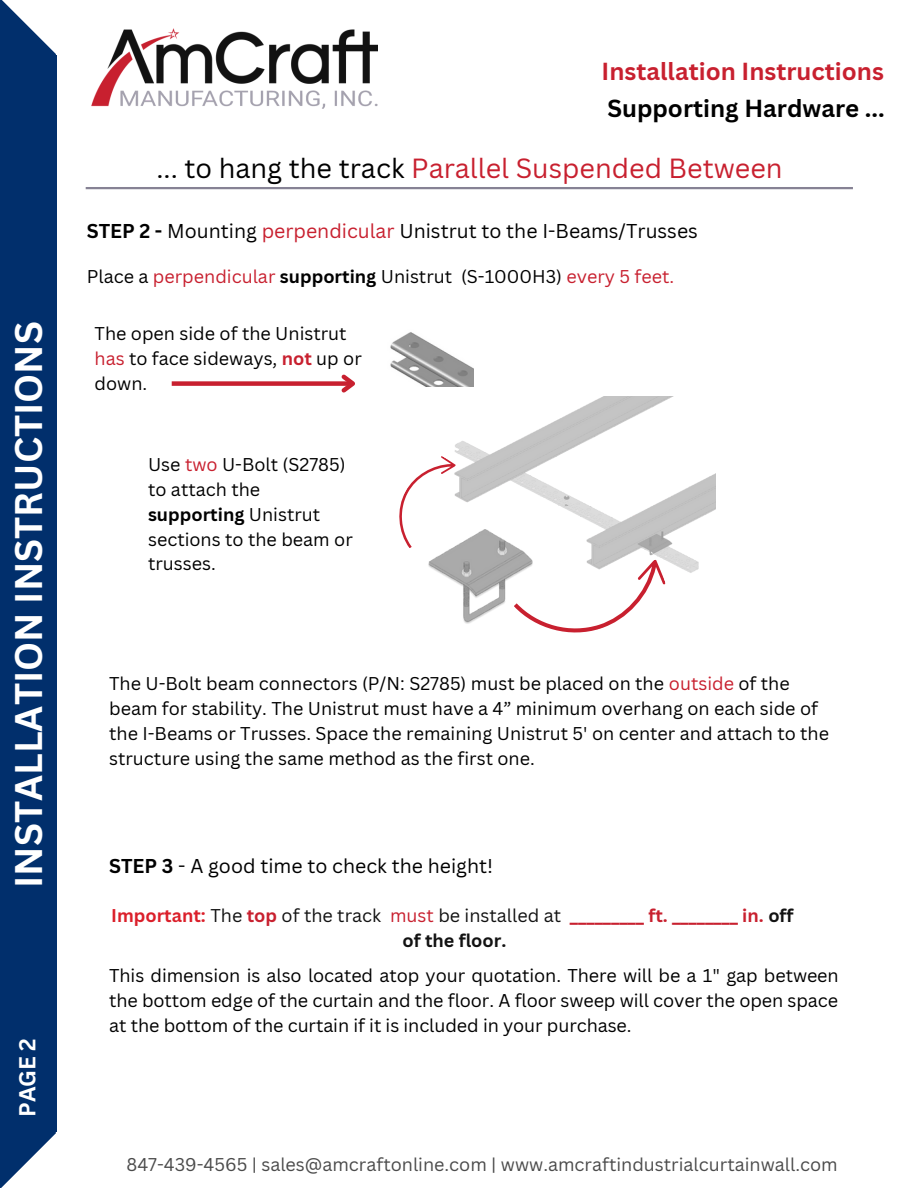
<style>
.page{position:relative;width:918px;height:1188px;background:#fff}
.page>*{position:absolute;margin:0;border:0;box-sizing:border-box;transform-origin:0 0}
.t1{font:700 37.5px "Canva Sans";color:#fff}
.t2{font:27px "Canva Sans";color:#c8202f}
.t3{font:700 24px "Canva Sans";color:#c8202f}
.t4{font:700 24px "Canva Sans";color:#000}
.t5{font:700 22.5px "Canva Sans";color:#fff}
.t6{font:19.5px "Canva Sans";color:#000}
.t7{font:18px/24.8px "Canva Sans";color:#000}
.t8{font:18px "Canva Sans";color:#4b4b4b}
.t9{font:18px "Canva Sans";color:#121212}
.t10{font:700 18px "Canva Sans";color:#121212}
.s1{color:#000}
.s2{font-weight:700}
.s3{color:#c8202f}
.s4{font-weight:700;color:#c8202f}
.s5{font-weight:700;color:#db1f2a}
</style>
<div class="page">
<hr style="left:86px;top:187px;width:767px;height:2px;background:#868294">
<img style="left:443px;top:575px;width:70px;height:49px">
<svg style="left:399px;top:472px;width:25px;height:76px"></svg>
<svg style="left:513px;top:575px;width:153px;height:58px"></svg>
<img style="left:424px;top:397px;width:292px;height:178px">
<img style="left:92px;top:29px;width:286px;height:79px">
<img style="left:390px;top:332px;width:83px;height:54px">
<div style="left:172px;top:381px;width:181px;height:5px;background:#c8202f"></div>
<svg style="left:337px;top:374px;width:18px;height:19px"></svg>
<div style="left:0;top:56px;width:57px;height:1076px;background:#012f6c"></div>
<svg style="left:0;top:0;width:56px;height:56px;fill:#012f6c"></svg>
<svg style="left:0;top:1132px;width:56px;height:56px;fill:#012f6c"></svg>
<p class="t1" style="left:2px;top:888px;width:568px;rotate:-90deg">INSTALLATION INSTRUCTIONS</p>
<p class="t5" style="left:11px;top:1117px;width:80px;rotate:-90deg">PAGE 2</p>
<p class="t3" style="left:602px;top:54px;width:284px">Installation Instructions</p>
<p class="t4" style="left:607px;top:92px;width:279px">Supporting Hardware ...</p>
<p class="t2" style="left:157px;top:149px;width:628px"><span class="s1">... to hang the track</span> Parallel Suspended Between</p>
<p class="t6" style="left:87px;top:217px;width:613px"><span class="s2">STEP 2 -</span> Mounting <span class="s3">perpendicular</span> Unistrut to the I-Beams/Trusses</p>
<p class="t7" style="left:87px;top:264px;width:589px">Place a <span class="s3">perpendicular</span> <span class="s2">supporting</span> Unistrut (S-1000H3) <span class="s3">every 5 feet.</span></p>
<p class="t7" style="left:95px;top:321px;width:269px">The open side of the Unistrut <span class="s3">has</span> to face sideways, <span class="s4">not</span> up or down.</p>
<p class="t7" style="left:148px;top:452px;width:206px">Use <span class="s3">two</span> U-Bolt (S2785) to attach the <span class="s2">supporting</span> Unistrut sections to the beam or trusses.</p>
<p class="t7" style="left:109px;top:671px;width:722px">The U-Bolt beam connectors (P/N: S2785) must be placed on the <span class="s3">outside</span> of the beam for stability. The Unistrut must have a 4” minimum overhang on each side of the I-Beams or Trusses. Space the remaining Unistrut 5' on center and attach to the structure using the same method as the first one.</p>
<p class="t6" style="left:109px;top:853px;width:386px"><span class="s2">STEP 3</span> - A good time to check the height!</p>
<p class="t9" style="left:111px;top:903px;width:684px"><span class="s5">Important:</span> The <span class="s4">top</span> of the track <span class="s3">must</span> be installed at <span class="s4">_________ ft. ________ in.</span> <span class="s2">off</span></p>
<p class="t10" style="left:403px;top:928px;width:105px">of the floor.</p>
<p class="t7" style="left:109px;top:963px;width:731px;text-align:justify">This dimension is also located atop your quotation. There will be a 1" gap between the bottom edge of the curtain and the floor. A floor sweep will cover the open space at the bottom of the curtain if it is included in your purchase.</p>
<p class="t8" style="left:127px;top:1152px;width:713px">847-439-4565 | sales@amcraftonline.com | www.amcraftindustrialcurtainwall.com</p>
</div>
